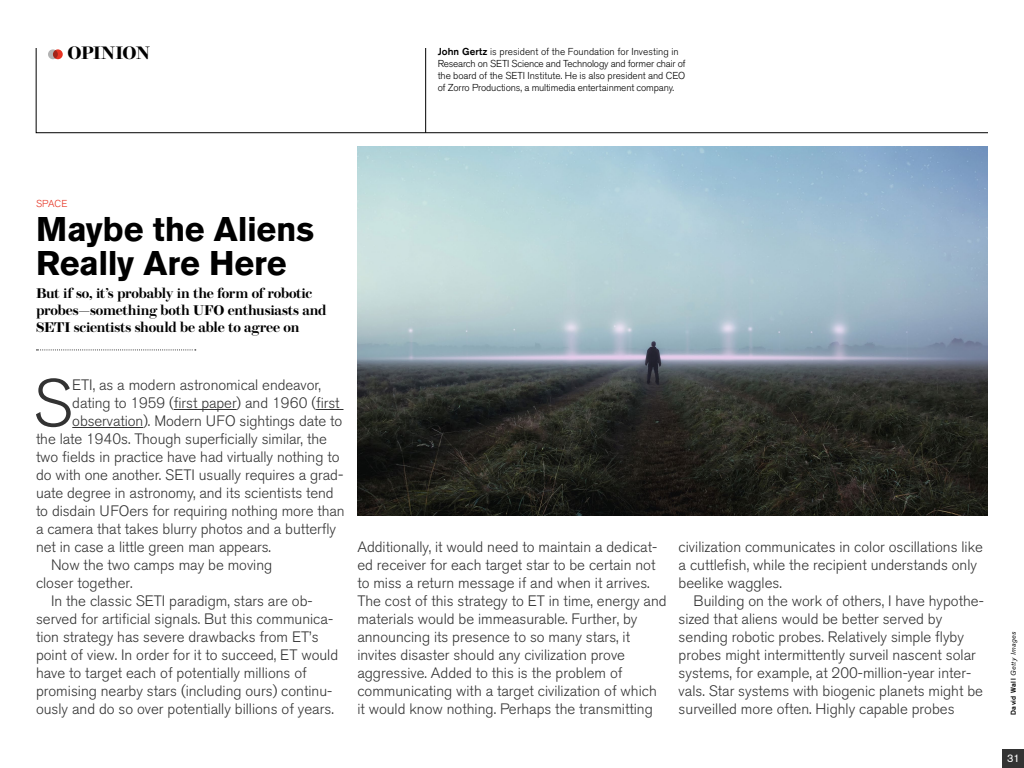
<style>
.page{position:relative;width:1024px;height:768px;background:#fff}
.page>*{position:absolute;margin:0;border:0;box-sizing:border-box;transform-origin:0 0}
.t1{font:300 66px "Akzidenz Grotesk BE";color:#333}
.t2{font:700 34px/34px "Akzidenz Grotesk BE";letter-spacing:-.01em;color:#000}
.t3{font:600 18px "Brunel Deck";letter-spacing:-.035em;color:#000}
.t4{font:300 15px/18px "Akzidenz Grotesk BQ";color:#333}
.t5{font:300 15px "Akzidenz Grotesk BE";letter-spacing:-.005em;color:#333}
.t6{font:600 14px/17px "Brunel Deck";letter-spacing:-.015em;color:#000}
.t7{font:11px "Akzidenz Grotesk BE";color:#fff}
.t8{font:300 10px/12px "Akzidenz Grotesk BQ";letter-spacing:-.01em;color:#000}
.t9{font:300 10px "Akzidenz Grotesk BE";color:#e63323}
.t10{font:italic 7px "Akzidenz Grotesk BE";letter-spacing:.06em;color:#000}
.s1{font-weight:500}
.s2{font-weight:500;font-style:normal}
</style>
<div class="page">
<svg style="left:36px;top:349px;width:160px;height:1px"></svg>
<hr style="left:174px;top:409px;width:63px;height:1px;background:#333">
<svg style="left:316px;top:409px;width:28px;height:1px"></svg>
<hr style="left:72px;top:427px;width:71px;height:1px;background:#333">
<img style="left:357px;top:146px;width:630px;height:370px">
<div style="left:1003px;top:749px;width:21px;height:19px;background:#333"></div>
<svg style="left:36px;top:48px;width:952px;height:85px"></svg>
<hr style="left:425px;top:48px;width:1px;height:85px;background:#000">
<div style="left:48px;top:49px;width:10px;height:10px;background:#b3b3b3;border-radius:50%"></div>
<svg style="left:53px;top:49px;width:10px;height:10px"></svg>
<p class="t3" style="left:68px;top:43px;width:84px">OPINION</p>
<p class="t8" style="left:438px;top:46px;width:250px"><span class="s1">John Gertz</span> is president of the Foundation for Investing in Research on SETI Science and Technology and former chair of the board of the SETI Institute. He is also president and CEO of Zorro Productions, a multimedia entertainment company.</p>
<p class="t9" style="left:36px;top:198px;width:33px">SPACE</p>
<h2 class="t2" style="left:36px;top:213px;width:280px">Maybe the Aliens<br>Really Are Here</h2>
<p class="t6" style="left:36px;top:285px;width:292px">But if so, it’s probably in the form of robotic probes—something both UFO enthusiasts and<br>SETI scientists should be able to agree on</p>
<h1 class="t1" style="left:33px;top:366px;width:41px">S</h1>
<p class="t5" style="left:72px;top:376px;width:250px">ETI, as a modern astronomical endeavor,</p>
<p class="t5" style="left:72px;top:394px;width:269px">dating to 1959 (first paper) and 1960 (first</p>
<p class="t5" style="left:72px;top:412px;width:272px">observation). Modern UFO sightings date to</p>
<p class="t5" style="left:36px;top:430px;width:292px">the late 1940s. Though superficially similar, the</p>
<p class="t5" style="left:36px;top:448px;width:305px">two fields in practice have had virtually nothing to</p>
<p class="t5" style="left:36px;top:466px;width:309px">do with one another. SETI usually requires a grad-</p>
<p class="t5" style="left:36px;top:484px;width:299px">uate degree in astronomy, and its scientists tend</p>
<p class="t5" style="left:36px;top:502px;width:310px">to disdain UFOers for requiring nothing more than</p>
<p class="t5" style="left:36px;top:520px;width:302px">a camera that takes blurry photos and a butterfly</p>
<p class="t5" style="left:36px;top:538px;width:237px">net in case a little green man appears.</p>
<p class="t4" style="left:36px;top:556px;width:238px;text-indent:15px">Now the two camps may be moving closer together.</p>
<p class="t4" style="left:36px;top:592px;width:304px;text-indent:15px">In the classic SETI paradigm, stars are ob&shy;served for artificial signals. But this communica&shy;tion strategy has severe drawbacks from ET’s point of view. In order for it to succeed, ET would have to target each of potentially millions of promising nearby stars (including ours) continu&shy;ously and do so over potentially billions of years.</p>
<p class="t4" style="left:357px;top:538px;width:311px">Additionally, it would need to maintain a dedicat&shy;ed receiver for each target star to be certain not to miss a return message if and when it arrives.<br>The cost of this strategy to ET in time, energy and materials would be immeasurable. Further, by announcing its presence to so many stars, it invites disaster should any civilization prove aggressive. Added to this is the problem of communicating with a target civilization of which it would know nothing. Perhaps the transmitting</p>
<p class="t4" style="left:679px;top:538px;width:306px">civilization communicates in color oscillations like a cuttlefish, while the recipient understands only beelike waggles.</p>
<p class="t4" style="left:679px;top:592px;width:307px;text-indent:15px">Building on the work of others, I have hypothe&shy;sized that aliens would be better served by sending robotic probes. Relatively simple flyby probes might intermittently surveil nascent solar systems, for example, at 200-million-year inter&shy;vals. Star systems with biogenic planets might be surveilled more often. Highly capable probes</p>
<p class="t10" style="left:1009px;top:715px;width:85px;rotate:-90deg"><span class="s2">David Wall</span> Getty Images</p>
<p class="t7" style="left:1007px;top:752px;width:14px">31</p>
</div>
